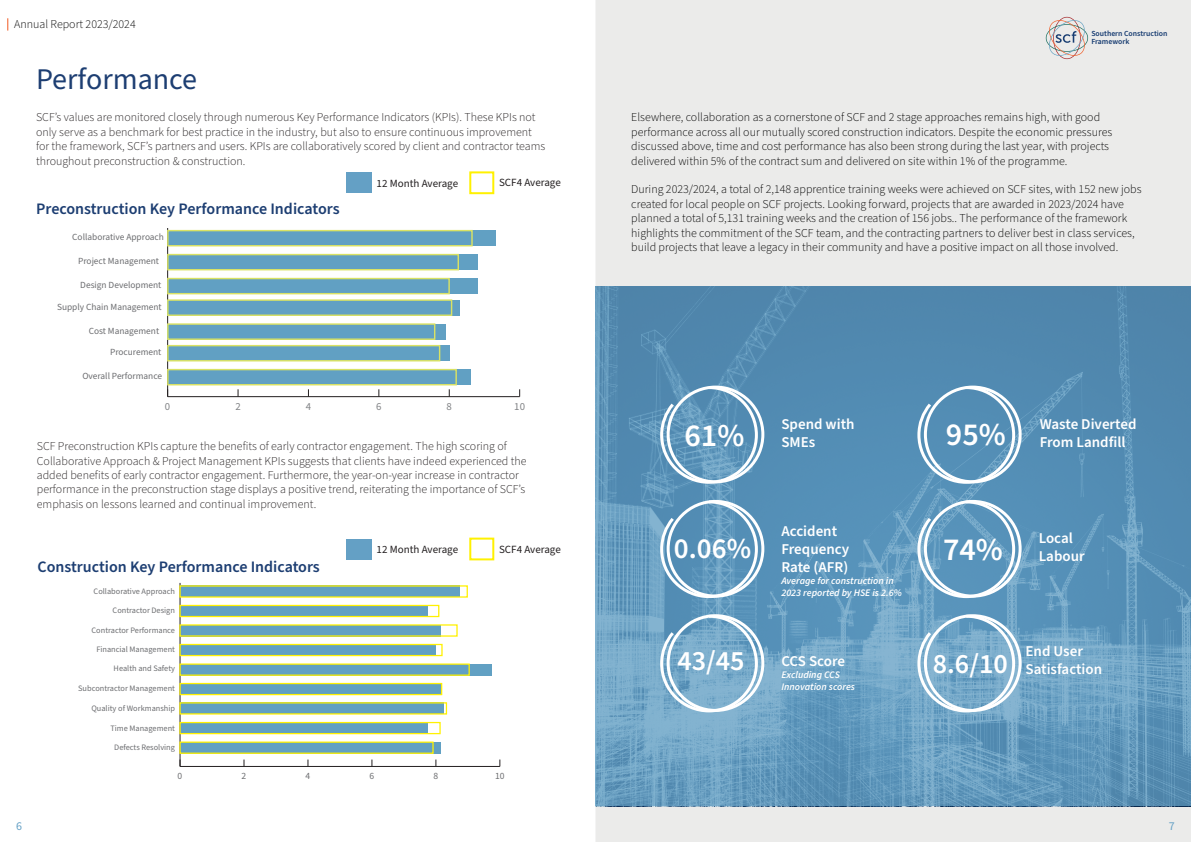
<style>
.page{position:relative;width:1191px;height:842px;background:#fff}
.page>*{position:absolute;margin:0;border:0;box-sizing:border-box;transform-origin:0 0}
.t1{font:600 32px "Source Sans Pro";color:#fff}
.t2{font:30px "Source Sans Pro";color:#1d3e72}
.t3{font:600 29px "Source Sans Pro";color:#fff}
.t4{font:600 28px "Source Sans Pro";color:#fff}
.t5{font:600 16px "Source Sans Pro";color:#1d3e72}
.t6{font:600 15px/18px "Source Sans Pro";color:#fff}
.t7{font:300 12px/14.4px "Source Sans Pro";color:#000}
.t8{font:300 12px/14.4px "Source Sans Pro";color:#231f20}
.t9{font:12px "Source Sans Pro";color:#64a0c5}
.t10{font:11px "Source Sans Pro";color:#231f20}
.t11{font:10.8px "Source Sans Pro";color:#808285}
.t12{font:italic 600 10px/12px "Source Sans Pro";color:#fff}
.t13{font:9.6px "Source Sans Pro";color:#6d6e71}
.t14{font:9.3px "Source Sans Pro";color:#6c6d70}
.t15{font:8.3px "Source Sans Pro";color:#6d6e71}
.t16{font:600 7.8px/8.4px "Source Sans Pro";color:#183d72}
</style>
<div class="page">
<div style="left:595px;top:0;width:596px;height:842px;background:#ebebea"></div>
<svg style="left:595px;top:286px;width:596px;height:520px;fill:#5590b7"></svg>
<hr style="left:168px;top:396px;width:351px;height:1px;background:#231f20">
<hr style="left:167px;top:228px;width:1px;height:169px;background:#231f20">
<div style="left:168px;top:231px;width:327px;height:15px;background:#61a0c3"></div>
<div style="left:167px;top:230px;width:306px;height:16px;border:1px solid #d9e264"></div>
<div style="left:168px;top:255px;width:309px;height:15px;background:#61a0c3"></div>
<div style="left:167px;top:254px;width:292px;height:16px;border:1px solid #d9e264"></div>
<div style="left:168px;top:279px;width:309px;height:15px;background:#61a0c3"></div>
<div style="left:167px;top:278px;width:283px;height:16px;border:1px solid #d9e264"></div>
<div style="left:168px;top:300px;width:292px;height:15px;background:#61a0c3"></div>
<div style="left:167px;top:299px;width:285px;height:17px;border:1px solid #d9e264"></div>
<div style="left:168px;top:324px;width:278px;height:15px;background:#61a0c3"></div>
<div style="left:167px;top:323px;width:268px;height:17px;border:1px solid #d9e264"></div>
<div style="left:168px;top:346px;width:281px;height:15px;background:#61a0c3"></div>
<div style="left:167px;top:345px;width:273px;height:16px;border:1px solid #d9e264"></div>
<div style="left:168px;top:370px;width:302px;height:15px;background:#61a0c3"></div>
<div style="left:167px;top:369px;width:290px;height:16px;border:1px solid #d9e264"></div>
<hr style="left:180px;top:766px;width:320px;height:1px;background:#231f20">
<hr style="left:180px;top:583px;width:1px;height:183px;background:#231f20">
<div style="left:180px;top:586px;width:280px;height:11px;background:#61a0c3"></div>
<div style="left:180px;top:605px;width:248px;height:11px;background:#61a0c3"></div>
<div style="left:179px;top:605px;width:260px;height:12px;border:1px solid #fff101"></div>
<div style="left:180px;top:625px;width:260px;height:11px;background:#61a0c3"></div>
<div style="left:180px;top:644px;width:256px;height:11px;background:#61a0c3"></div>
<div style="left:179px;top:644px;width:263px;height:12px;border:1px solid #fff101"></div>
<div style="left:180px;top:664px;width:312px;height:11px;background:#61a0c3"></div>
<div style="left:179px;top:663px;width:291px;height:13px;border:1px solid #fff101"></div>
<div style="left:180px;top:683px;width:260px;height:11px;background:#61a0c3"></div>
<div style="left:179px;top:683px;width:263px;height:12px;border:1px solid #fff101"></div>
<div style="left:180px;top:703px;width:264px;height:11px;background:#61a0c3"></div>
<div style="left:179px;top:702px;width:268px;height:12px;border:1px solid #fff101"></div>
<div style="left:180px;top:722px;width:248px;height:12px;background:#61a0c3"></div>
<div style="left:179px;top:722px;width:262px;height:12px;border:1px solid #fff101"></div>
<div style="left:180px;top:742px;width:260px;height:11px;background:#61a0c3"></div>
<div style="left:179px;top:741px;width:255px;height:13px;border:1px solid #fff101"></div>
<div style="left:469px;top:171px;width:25px;height:23px;border:2px solid #fff101"></div>
<div style="left:346px;top:173px;width:25px;height:20px;background:#64a0c5"></div>
<svg style="left:658px;top:385px;width:101px;height:100px"></svg>
<svg style="left:658px;top:499px;width:101px;height:101px"></svg>
<svg style="left:658px;top:613px;width:101px;height:101px"></svg>
<svg style="left:916px;top:499px;width:100px;height:101px"></svg>
<svg style="left:916px;top:613px;width:100px;height:101px"></svg>
<svg style="left:916px;top:385px;width:100px;height:100px"></svg>
<svg style="left:7px;top:18px;width:1px;height:13px"></svg>
<div style="left:469px;top:538px;width:25px;height:22px;border:2px solid #fff101"></div>
<div style="left:346px;top:539px;width:25px;height:20px;background:#64a0c5"></div>
<svg style="left:1045px;top:17px;width:43px;height:42px"></svg>
<p class="t7" style="left:14px;top:17px;width:123px">Annual Report 2023/2024</p>
<p class="t2" style="left:36px;top:59px;width:163px">Performance</p>
<p class="t8" style="left:36px;top:111px;width:511px">SCF’s values are monitored closely through numerous Key Performance Indicators (KPIs). These KPIs not only serve as a benchmark for best practice in the industry, but also to ensure continuous improvement for the framework, SCF’s partners and users. KPIs are collaboratively scored by client and contractor teams throughout preconstruction &amp; construction.</p>
<p class="t5" style="left:36px;top:198px;width:305px">Preconstruction Key Performance Indicators</p>
<p class="t14" style="left:72px;top:231px;width:93px">Collaborative Approach</p>
<p class="t14" style="left:78px;top:255px;width:82px">Project Management</p>
<p class="t14" style="left:80px;top:279px;width:83px">Design Development</p>
<p class="t14" style="left:57px;top:300px;width:106px">Supply Chain Management</p>
<p class="t14" style="left:89px;top:324px;width:72px">Cost Management</p>
<p class="t14" style="left:110px;top:346px;width:53px">Procurement</p>
<p class="t14" style="left:82px;top:370px;width:81px">Overall Performance</p>
<p class="t10" style="left:377px;top:176px;width:83px">12 Month Average</p>
<p class="t10" style="left:499px;top:175px;width:63px">SCF4 Average</p>
<p class="t11" style="left:165px;top:399px;width:7px">0</p>
<p class="t11" style="left:235px;top:399px;width:7px">2</p>
<p class="t11" style="left:306px;top:399px;width:7px">4</p>
<p class="t11" style="left:376px;top:399px;width:7px">6</p>
<p class="t11" style="left:446px;top:399px;width:7px">8</p>
<p class="t11" style="left:514px;top:399px;width:12px">10</p>
<p class="t8" style="left:37px;top:439px;width:491px">SCF Preconstruction KPIs capture the benefits of early contractor engagement. The high scoring of Collaborative Approach &amp; Project Management KPIs suggests that clients have indeed experienced the added benefits of early contractor engagement. Furthermore, the year-on-year increase in contractor performance in the preconstruction stage displays a positive trend, reiterating the importance of SCF’s emphasis on lessons learned and continual improvement.</p>
<p class="t5" style="left:37px;top:556px;width:284px">Construction Key Performance Indicators</p>
<p class="t15" style="left:94px;top:586px;width:83px">Collaborative Approach</p>
<p class="t15" style="left:113px;top:605px;width:64px">Contractor Design</p>
<p class="t15" style="left:92px;top:625px;width:85px">Contractor Performance</p>
<p class="t15" style="left:96px;top:644px;width:80px">Financial Management</p>
<p class="t15" style="left:114px;top:663px;width:63px">Health and Safety</p>
<p class="t15" style="left:78px;top:683px;width:98px">Subcontractor Management</p>
<p class="t15" style="left:91px;top:703px;width:85px">Quality of Workmanship</p>
<p class="t15" style="left:110px;top:722px;width:66px">Time Management</p>
<p class="t15" style="left:114px;top:741px;width:62px">Defects Resolving</p>
<p class="t10" style="left:377px;top:542px;width:83px">12 Month Average</p>
<p class="t10" style="left:499px;top:541px;width:63px">SCF4 Average</p>
<p class="t13" style="left:178px;top:769px;width:6px">0</p>
<p class="t13" style="left:242px;top:769px;width:6px">2</p>
<p class="t13" style="left:305px;top:769px;width:6px">4</p>
<p class="t13" style="left:369px;top:769px;width:6px">6</p>
<p class="t13" style="left:433px;top:769px;width:6px">8</p>
<p class="t13" style="left:495px;top:769px;width:11px">10</p>
<p class="t16" style="left:1091px;top:29px;width:78px">Southern Construction<br>Framework</p>
<p class="t7" style="left:631px;top:111px;width:482px">Elsewhere, collaboration as a cornerstone of SCF and 2 stage approaches remains high, with good performance across all our mutually scored construction indicators. Despite the economic pressures discussed above, time and cost performance has also been strong during the last year, with projects delivered within 5% of the contract sum and delivered on site within 1% of the programme.</p>
<p class="t7" style="left:631px;top:183px;width:512px">During 2023/2024, a total of 2,148 apprentice training weeks were achieved on SCF sites, with 152 new jobs created for local people on SCF projects. Looking forward, projects that are awarded in 2023/2024 have planned a total of 5,131 training weeks and the creation of 156 jobs.. The performance of the framework highlights the commitment of the SCF team, and the contracting partners to deliver best in class services, build projects that leave a legacy in their community and have a positive impact on all those involved.</p>
<p class="t1" style="left:684px;top:414px;width:61px">61%</p>
<p class="t6" style="left:781px;top:415px;width:75px">Spend with<br>SMEs</p>
<p class="t3" style="left:674px;top:529px;width:79px">0.06%</p>
<p class="t6" style="left:781px;top:523px;width:57px">Accident</p>
<p class="t6" style="left:781px;top:541px;width:69px">Frequency</p>
<p class="t6" style="left:781px;top:559px;width:68px">Rate (AFR)</p>
<p class="t12" style="left:781px;top:575px;width:122px">Average for construction in<br>2023 reported by HSE is 2.6%</p>
<p class="t4" style="left:677px;top:642px;width:69px">43/45</p>
<p class="t6" style="left:781px;top:652px;width:65px">CCS Score</p>
<p class="t12" style="left:781px;top:669px;width:75px">Excluding CCS<br>Innovation scores</p>
<p class="t1" style="left:946px;top:413px;width:61px">95%</p>
<p class="t6" style="left:1039px;top:415px;width:98px">Waste Diverted<br>From Landfill</p>
<p class="t1" style="left:943px;top:528px;width:61px">74%</p>
<p class="t6" style="left:1038px;top:529px;width:36px">Local</p>
<p class="t6" style="left:1038px;top:547px;width:47px">Labour</p>
<p class="t4" style="left:932px;top:645px;width:76px">8.6/10</p>
<p class="t6" style="left:1025px;top:643px;width:78px">End User<br>Satisfaction</p>
<p class="t9" style="left:16px;top:818px;width:7px">6</p>
<p class="t9" style="left:1168px;top:818px;width:7px">7</p>
</div>
